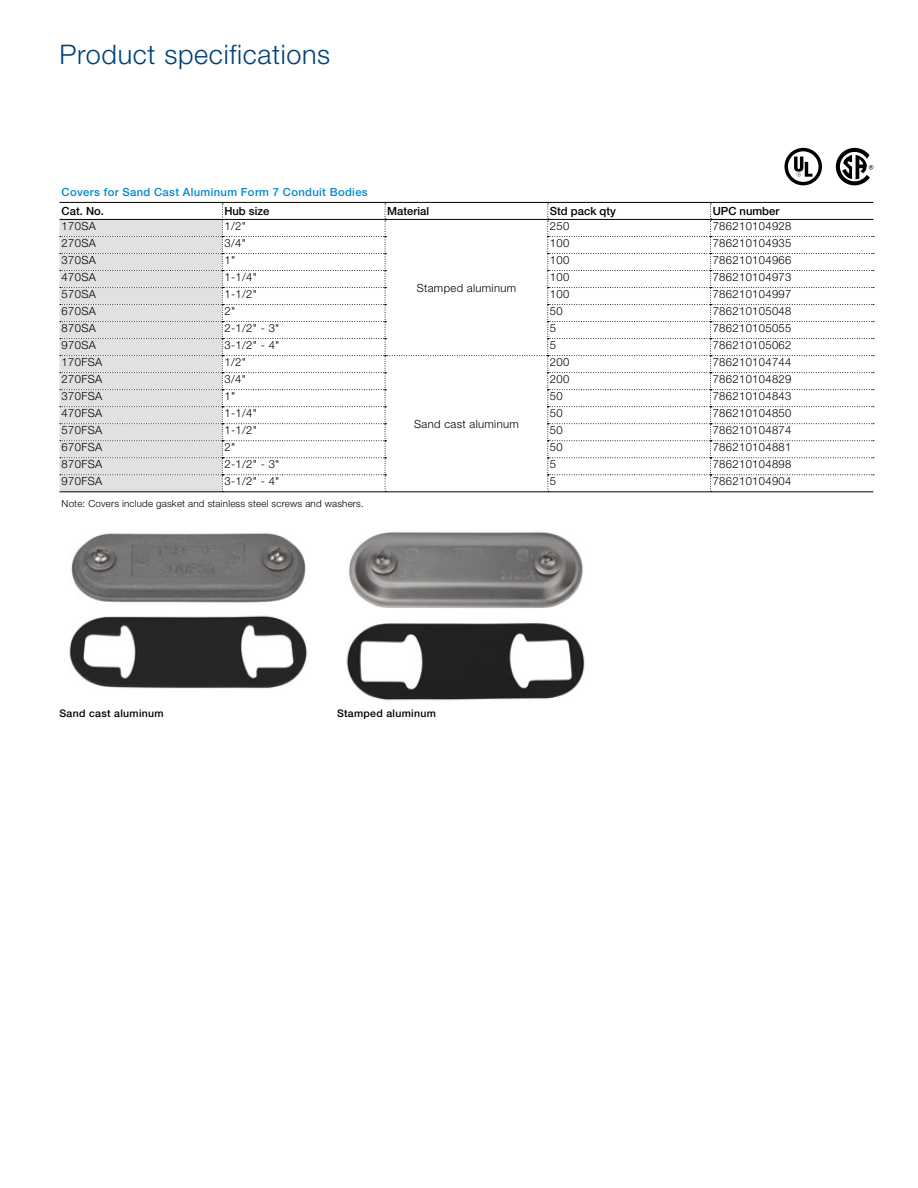
<style>
.page{position:relative;width:918px;height:1188px;background:#fff}
.page>*{position:absolute;margin:0;border:0;box-sizing:border-box;transform-origin:0 0}
.t1{font:300 27px "Helvetica Neue LT Std";letter-spacing:.025em;color:#00427a}
.t2{font:300 11.25px "Helvetica Neue LT Std";letter-spacing:.03em;color:#000}
.t3{font:500 11.25px "Helvetica Neue LT Std";letter-spacing:.03em;color:#0089cf}
.t4{font:500 11.25px "Helvetica Neue LT Std";color:#000}
.t5{font:500 10.5px "Helvetica Neue LT Std";letter-spacing:.03em;color:#000}
.t6{font:300 9.75px "Helvetica Neue LT Std";letter-spacing:.02em;color:#000}
</style>
<div class="page">
<hr style="left:60px;top:202px;width:162px;height:1px;background:#000">
<hr style="left:222px;top:202px;width:163px;height:1px;background:#000">
<hr style="left:385px;top:202px;width:163px;height:1px;background:#000">
<hr style="left:548px;top:202px;width:163px;height:1px;background:#000">
<hr style="left:711px;top:202px;width:162px;height:1px;background:#000">
<hr style="left:60px;top:492px;width:162px;height:1px;background:#000">
<hr style="left:222px;top:492px;width:163px;height:1px;background:#000">
<hr style="left:385px;top:492px;width:163px;height:1px;background:#000">
<hr style="left:548px;top:492px;width:163px;height:1px;background:#000">
<hr style="left:711px;top:492px;width:162px;height:1px;background:#000">
<svg style="left:60px;top:203px;width:814px;height:289px"></svg>
<img style="left:69px;top:533px;width:238px;height:156px">
<img style="left:346px;top:531px;width:239px;height:170px">
<svg style="left:784px;top:148px;width:38px;height:37px"></svg>
<svg style="left:836px;top:148px;width:37px;height:37px"></svg>
<h1 class="t1" style="left:60px;top:38px;width:272px">Product specifications</h1>
<p class="t3" style="left:62px;top:185px;width:308px">Covers for Sand Cast Aluminum Form 7 Conduit Bodies</p>
<p class="t4" style="left:62px;top:204px;width:44px">Cat. No.</p>
<p class="t4" style="left:224px;top:204px;width:47px">Hub size</p>
<p class="t4" style="left:387px;top:204px;width:43px">Material</p>
<p class="t4" style="left:550px;top:204px;width:68px">Std pack qty</p>
<p class="t4" style="left:713px;top:204px;width:68px">UPC number</p>
<p class="t2" style="left:62px;top:219px;width:36px">170SA</p>
<p class="t2" style="left:224px;top:219px;width:23px">1/2"</p>
<p class="t2" style="left:550px;top:219px;width:21px">250</p>
<p class="t2" style="left:713px;top:219px;width:80px">786210104928</p>
<p class="t2" style="left:62px;top:236px;width:36px">270SA</p>
<p class="t2" style="left:224px;top:236px;width:23px">3/4"</p>
<p class="t2" style="left:550px;top:236px;width:21px">100</p>
<p class="t2" style="left:713px;top:236px;width:80px">786210104935</p>
<p class="t2" style="left:62px;top:253px;width:36px">370SA</p>
<p class="t2" style="left:224px;top:253px;width:12px">1"</p>
<p class="t2" style="left:550px;top:253px;width:21px">100</p>
<p class="t2" style="left:713px;top:253px;width:80px">786210104966</p>
<p class="t2" style="left:62px;top:270px;width:36px">470SA</p>
<p class="t2" style="left:224px;top:270px;width:34px">1-1/4"</p>
<p class="t2" style="left:550px;top:270px;width:21px">100</p>
<p class="t2" style="left:713px;top:270px;width:80px">786210104973</p>
<p class="t2" style="left:62px;top:287px;width:36px">570SA</p>
<p class="t2" style="left:224px;top:287px;width:34px">1-1/2"</p>
<p class="t2" style="left:550px;top:287px;width:21px">100</p>
<p class="t2" style="left:713px;top:287px;width:80px">786210104997</p>
<p class="t2" style="left:62px;top:304px;width:36px">670SA</p>
<p class="t2" style="left:224px;top:304px;width:12px">2"</p>
<p class="t2" style="left:550px;top:304px;width:14px">50</p>
<p class="t2" style="left:713px;top:304px;width:80px">786210105048</p>
<p class="t2" style="left:62px;top:321px;width:36px">870SA</p>
<p class="t2" style="left:224px;top:321px;width:57px">2-1/2" - 3"</p>
<p class="t2" style="left:550px;top:321px;width:8px">5</p>
<p class="t2" style="left:713px;top:321px;width:80px">786210105055</p>
<p class="t2" style="left:62px;top:338px;width:36px">970SA</p>
<p class="t2" style="left:224px;top:338px;width:57px">3-1/2" - 4"</p>
<p class="t2" style="left:550px;top:338px;width:8px">5</p>
<p class="t2" style="left:713px;top:338px;width:80px">786210105062</p>
<p class="t2" style="left:62px;top:355px;width:42px">170FSA</p>
<p class="t2" style="left:224px;top:355px;width:23px">1/2"</p>
<p class="t2" style="left:417px;top:281px;width:101px">Stamped aluminum</p>
<p class="t2" style="left:550px;top:355px;width:21px">200</p>
<p class="t2" style="left:713px;top:355px;width:80px">786210104744</p>
<p class="t2" style="left:62px;top:372px;width:42px">270FSA</p>
<p class="t2" style="left:224px;top:372px;width:23px">3/4"</p>
<p class="t2" style="left:550px;top:372px;width:21px">200</p>
<p class="t2" style="left:713px;top:372px;width:80px">786210104829</p>
<p class="t2" style="left:62px;top:389px;width:42px">370FSA</p>
<p class="t2" style="left:224px;top:389px;width:12px">1"</p>
<p class="t2" style="left:550px;top:389px;width:14px">50</p>
<p class="t2" style="left:713px;top:389px;width:80px">786210104843</p>
<p class="t2" style="left:62px;top:406px;width:42px">470FSA</p>
<p class="t2" style="left:224px;top:406px;width:34px">1-1/4"</p>
<p class="t2" style="left:550px;top:406px;width:14px">50</p>
<p class="t2" style="left:713px;top:406px;width:80px">786210104850</p>
<p class="t2" style="left:62px;top:423px;width:42px">570FSA</p>
<p class="t2" style="left:224px;top:423px;width:34px">1-1/2"</p>
<p class="t2" style="left:550px;top:423px;width:14px">50</p>
<p class="t2" style="left:713px;top:423px;width:80px">786210104874</p>
<p class="t2" style="left:62px;top:440px;width:42px">670FSA</p>
<p class="t2" style="left:224px;top:440px;width:12px">2"</p>
<p class="t2" style="left:550px;top:440px;width:14px">50</p>
<p class="t2" style="left:713px;top:440px;width:80px">786210104881</p>
<p class="t2" style="left:62px;top:457px;width:42px">870FSA</p>
<p class="t2" style="left:224px;top:457px;width:57px">2-1/2" - 3"</p>
<p class="t2" style="left:550px;top:457px;width:8px">5</p>
<p class="t2" style="left:713px;top:457px;width:80px">786210104898</p>
<p class="t2" style="left:62px;top:474px;width:42px">970FSA</p>
<p class="t2" style="left:224px;top:474px;width:57px">3-1/2" - 4"</p>
<p class="t2" style="left:550px;top:474px;width:8px">5</p>
<p class="t2" style="left:713px;top:474px;width:80px">786210104904</p>
<p class="t6" style="left:62px;top:498px;width:304px">Note: Covers include gasket and stainless steel screws and washers.</p>
<p class="t2" style="left:414px;top:417px;width:106px">Sand cast aluminum</p>
<p class="t5" style="left:60px;top:707px;width:106px">Sand cast aluminum</p>
<p class="t5" style="left:337px;top:707px;width:100px">Stamped aluminum</p>
</div>
